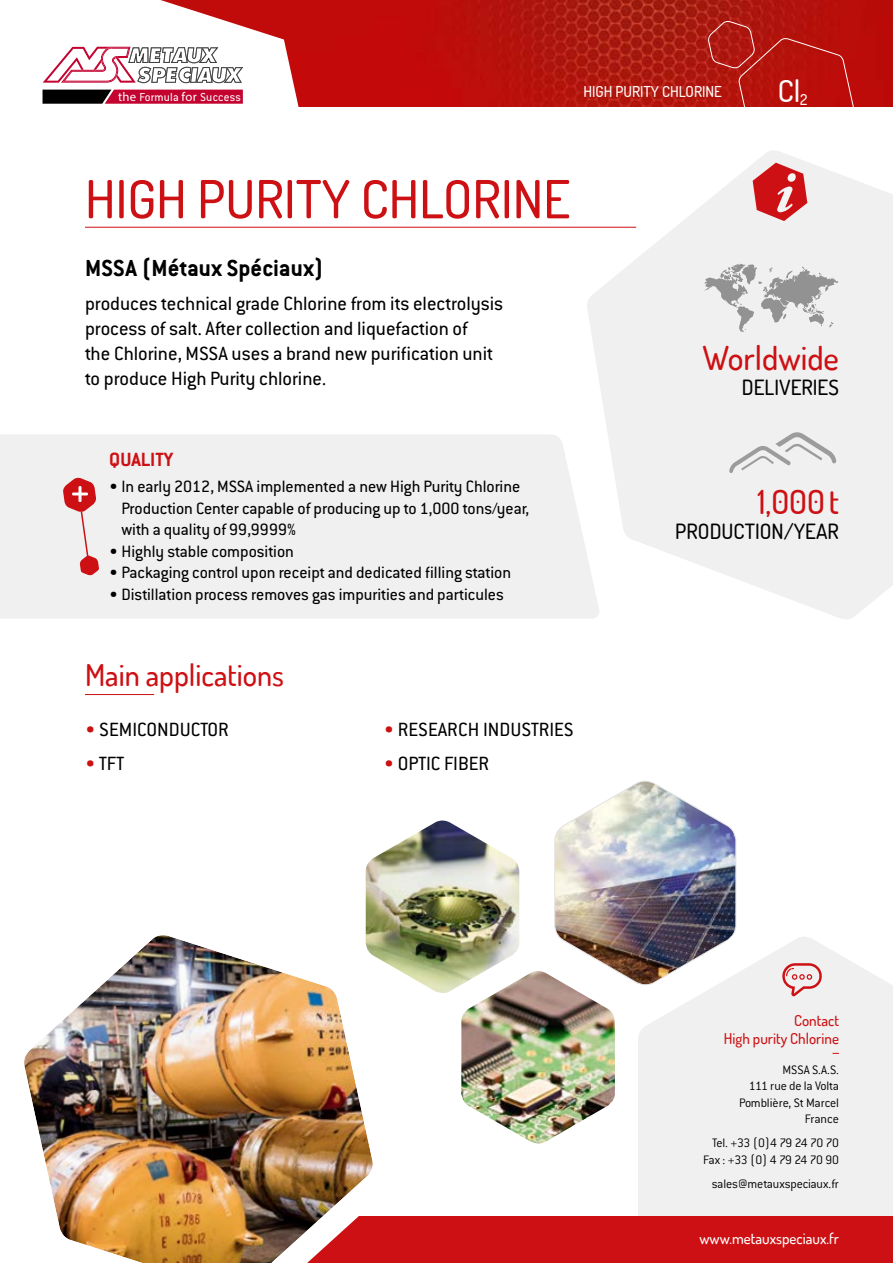
<style>
.page{position:relative;width:893px;height:1263px;background:#fff}
.page>*{position:absolute;margin:0;border:0;box-sizing:border-box;transform-origin:0 0}
.t1{font:500 52.5px "Terminal Dosis";color:#cd1013}
.t2{font:500 33px "Terminal Dosis";color:#cd1013}
.t3{font:500 30px "Terminal Dosis";color:#cd1013}
.t4{font:500 30px "Terminal Dosis";color:#fff}
.t5{font:700 25.5px "Conduit ITC Std";color:#000}
.t6{font:21px/25.2px "Conduit ITC Std";color:#000}
.t7{font:500 21px "Terminal Dosis";color:#000}
.t8{font:700 21px "Conduit ITC Std";color:#cd1013}
.t9{font:18px/21.6px "Conduit ITC Std";color:#000}
.t10{font:500 15px "Terminal Dosis";color:#fff}
.t11{font:500 15px/18px "Terminal Dosis";color:#cd1013;text-align:right}
.t12{font:300 13.5px/16.2px "Conduit ITC Std";letter-spacing:-.02em;color:#000;text-align:right}
.t13{font:300 13.5px/16.2px "Conduit ITC Std";letter-spacing:-.04em;color:#000;text-align:right}
.t14{font:12.75px "Conduit ITC Std";letter-spacing:.02em;color:#fff}
.s1{font-weight:200}
.s2{color:#cd1013}
</style>
<div class="page">
<svg style="left:638px;top:937px;width:255px;height:279px;fill:#f0f0f0"></svg>
<img style="left:323px;top:0;width:570px;height:106px">
<svg style="left:42px;top:0;width:281px;height:227px"></svg>
<svg style="left:708px;top:20px;width:147px;height:87px;background:#b71813"></svg>
<div style="left:0;top:435px;width:586px;height:184px;background:#f0f0f0"></div>
<hr style="left:85px;top:227px;width:551px;height:1px;background:#cd1013">
<hr style="left:85px;top:694px;width:69px;height:1px;background:#cd1013">
<svg style="left:63px;top:477px;width:36px;height:99px"></svg>
<svg style="left:586px;top:151px;width:307px;height:468px;fill:#f0f0f0"></svg>
<svg style="left:753px;top:163px;width:54px;height:58px"></svg>
<svg style="left:703px;top:264px;width:135px;height:68px"></svg>
<svg style="left:729px;top:432px;width:107px;height:41px"></svg>
<div style="left:247px;top:1216px;width:646px;height:47px;background:#cd1013"></div>
<svg style="left:43px;top:90px;width:200px;height:14px;background:#880928"></svg>
<svg style="left:43px;top:47px;width:200px;height:36px"></svg>
<svg style="left:782px;top:963px;width:40px;height:33px"></svg>
<img style="left:24px;top:893px;width:349px;height:370px">
<img style="left:554px;top:781px;width:183px;height:206px">
<img style="left:461px;top:971px;width:154px;height:173px">
<img style="left:366px;top:820px;width:153px;height:175px">
<p class="t14" style="left:118px;top:89px;width:125px"><span class="s1">the</span> Formula <span class="s1">for</span> Success</p>
<p class="t10" style="left:583px;top:82px;width:140px">HIGH PURITY CHLORINE</p>
<h3 class="t4" style="left:778px;top:72px;width:31px">Cl<sub>2</sub></h3>
<h1 class="t1" style="left:85px;top:165px;width:487px">HIGH PURITY CHLORINE</h1>
<h3 class="t5" style="left:85px;top:253px;width:240px">MSSA (Métaux Spéciaux)</h3>
<p class="t6" style="left:85px;top:290px;width:420px">produces technical grade Chlorine from its electrolysis process of salt. After collection and liquefaction of<br>the Chlorine, MSSA uses a brand new purification unit to produce High Purity chlorine.</p>
<p class="t8" style="left:109px;top:447px;width:66px">QUALITY</p>
<p class="t9" style="left:121px;top:475px;width:409px;text-indent:-12px">• In early 2012, MSSA implemented a new High Purity Chlorine<br>Production Center capable of producing up to 1,000 tons/year, with a quality of 99,9999%</p>
<p class="t9" style="left:109px;top:540px;width:186px">• Highly stable composition</p>
<p class="t9" style="left:109px;top:561px;width:403px">• Packaging control upon receipt and dedicated filling station</p>
<p class="t9" style="left:109px;top:583px;width:396px">• Distillation process removes gas impurities and particules</p>
<h3 class="t3" style="left:85px;top:655px;width:200px">Main applications</h3>
<p class="t6" style="left:85px;top:716px;width:145px"><span class="s2">•</span> SEMICONDUCTOR</p>
<p class="t6" style="left:85px;top:750px;width:41px"><span class="s2">•</span> TFT</p>
<p class="t6" style="left:384px;top:716px;width:192px"><span class="s2">•</span> RESEARCH INDUSTRIES</p>
<p class="t6" style="left:384px;top:750px;width:107px"><span class="s2">•</span> OPTIC FIBER</p>
<h2 class="t2" style="left:703px;top:336px;width:138px">Worldwide</h2>
<p class="t7" style="left:742px;top:374px;width:99px">DELIVERIES</p>
<h2 class="t2" style="left:757px;top:480px;width:83px">1,000t</h2>
<p class="t7" style="left:675px;top:517px;width:165px">PRODUCTION/YEAR</p>
<p class="t11" style="left:724px;top:1011px;width:117px">Contact<br>High purity Chlorine</p>
<p class="t12" style="left:739px;top:1061px;width:101px">MSSA S.A.S.<br>111 rue de la Volta<br>Pomblière, St Marcel<br>France</p>
<p class="t13" style="left:703px;top:1135px;width:137px">Tel. +33 (0)4 79 24 70 70<br>Fax : +33 (0) 4 79 24 70 90</p>
<p class="t12" style="left:712px;top:1176px;width:129px">sales@metauxspeciaux.fr</p>
<p class="t10" style="left:699px;top:1229px;width:141px">www.metauxspeciaux.fr</p>
</div>
